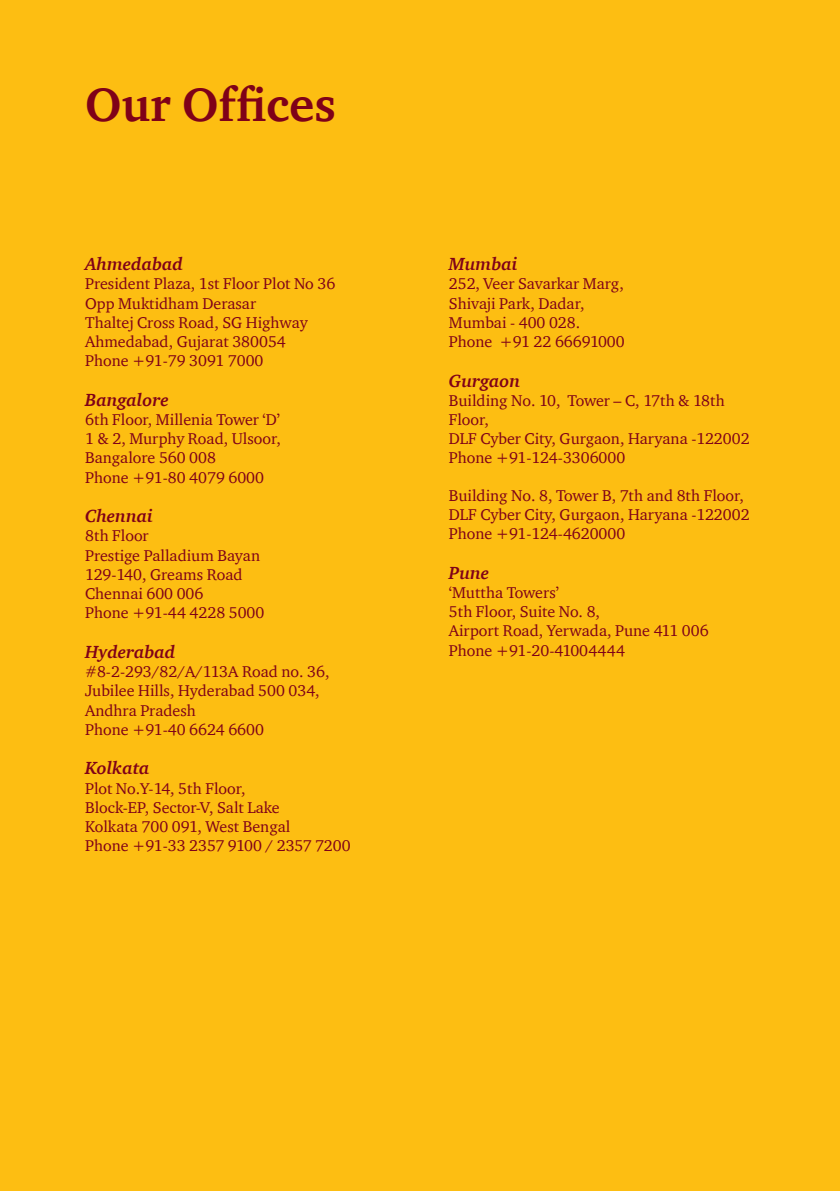
<style>
.page{position:relative;width:840px;height:1191px;background:#fff}
.page>*{position:absolute;margin:0;border:0;box-sizing:border-box;transform-origin:0 0}
.t1{font:700 48px "ITC Charter Com";color:#7f0118}
.t2{font:italic 700 18px "ITC Charter Com";color:#7f0118}
.t3{font:16px/19.2px "ITC Charter Com";color:#7f0118}
</style>
<div class="page">
<div style="left:0;top:0;width:839px;height:1191px;background:#fdbe12"></div>
<p class="t1" style="left:85px;top:75px;width:252px">Our Offices</p>
<p class="t2" style="left:85px;top:253px;width:99px">Ahmedabad</p>
<p class="t3" style="left:85px;top:274px;width:251px">President Plaza, 1st Floor Plot No 36</p>
<p class="t3" style="left:85px;top:293px;width:172px">Opp Muktidham Derasar</p>
<p class="t3" style="left:85px;top:312px;width:224px">Thaltej Cross Road, SG Highway</p>
<p class="t3" style="left:85px;top:332px;width:202px">Ahmedabad, Gujarat 380054</p>
<p class="t3" style="left:85px;top:351px;width:180px">Phone +91-79 3091 7000</p>
<p class="t2" style="left:85px;top:389px;width:85px">Bangalore</p>
<p class="t3" style="left:85px;top:410px;width:196px">6th Floor, Millenia Tower ‘D’</p>
<p class="t3" style="left:85px;top:429px;width:197px">1 &amp; 2, Murphy Road, Ulsoor,</p>
<p class="t3" style="left:85px;top:448px;width:132px">Bangalore 560 008</p>
<p class="t3" style="left:85px;top:467px;width:180px">Phone +91-80 4079 6000</p>
<p class="t2" style="left:85px;top:505px;width:69px">Chennai</p>
<p class="t3" style="left:85px;top:526px;width:65px">8th Floor</p>
<p class="t3" style="left:85px;top:545px;width:176px">Prestige Palladium Bayan</p>
<p class="t3" style="left:85px;top:564px;width:159px">129-140, Greams Road</p>
<p class="t3" style="left:85px;top:584px;width:120px">Chennai 600 006</p>
<p class="t3" style="left:85px;top:603px;width:181px">Phone +91-44 4228 5000</p>
<p class="t2" style="left:85px;top:641px;width:92px">Hyderabad</p>
<p class="t3" style="left:85px;top:662px;width:246px">#8-2-293/82/A/113A Road no. 36,</p>
<p class="t3" style="left:85px;top:681px;width:236px">Jubilee Hills, Hyderabad 500 034,</p>
<p class="t3" style="left:85px;top:700px;width:112px">Andhra Pradesh</p>
<p class="t3" style="left:85px;top:719px;width:180px">Phone +91-40 6624 6600</p>
<p class="t2" style="left:85px;top:757px;width:66px">Kolkata</p>
<p class="t3" style="left:85px;top:778px;width:162px">Plot No.Y-14, 5th Floor,</p>
<p class="t3" style="left:85px;top:797px;width:196px">Block-EP, Sector-V, Salt Lake</p>
<p class="t3" style="left:85px;top:816px;width:206px">Kolkata 700 091, West Bengal</p>
<p class="t3" style="left:85px;top:836px;width:267px">Phone +91-33 2357 9100 / 2357 7200</p>
<p class="t2" style="left:448px;top:253px;width:70px">Mumbai</p>
<p class="t3" style="left:448px;top:274px;width:176px">252, Veer Savarkar Marg,</p>
<p class="t3" style="left:448px;top:293px;width:137px">Shivaji Park, Dadar,</p>
<p class="t3" style="left:448px;top:312px;width:133px">Mumbai - 400 028.</p>
<p class="t3" style="left:448px;top:332px;width:177px">Phone +91 22 66691000</p>
<p class="t2" style="left:448px;top:369px;width:73px">Gurgaon</p>
<p class="t3" style="left:448px;top:390px;width:277px">Building No. 10, Tower – C, 17th &amp; 18th<br>Floor,</p>
<p class="t3" style="left:448px;top:429px;width:302px">DLF Cyber City, Gurgaon, Haryana -122002</p>
<p class="t3" style="left:448px;top:448px;width:178px">Phone +91-124-3306000</p>
<p class="t3" style="left:448px;top:485px;width:296px">Building No. 8, Tower B, 7th and 8th Floor,</p>
<p class="t3" style="left:448px;top:504px;width:302px">DLF Cyber City, Gurgaon, Haryana -122002</p>
<p class="t3" style="left:448px;top:524px;width:178px">Phone +91-124-4620000</p>
<p class="t2" style="left:448px;top:561px;width:42px">Pune</p>
<p class="t3" style="left:448px;top:582px;width:112px">‘Muttha Towers’</p>
<p class="t3" style="left:448px;top:602px;width:153px">5th Floor, Suite No. 8,</p>
<p class="t3" style="left:448px;top:621px;width:261px">Airport Road, Yerwada, Pune 411 006</p>
<p class="t3" style="left:448px;top:640px;width:177px">Phone +91-20-41004444</p>
</div>
